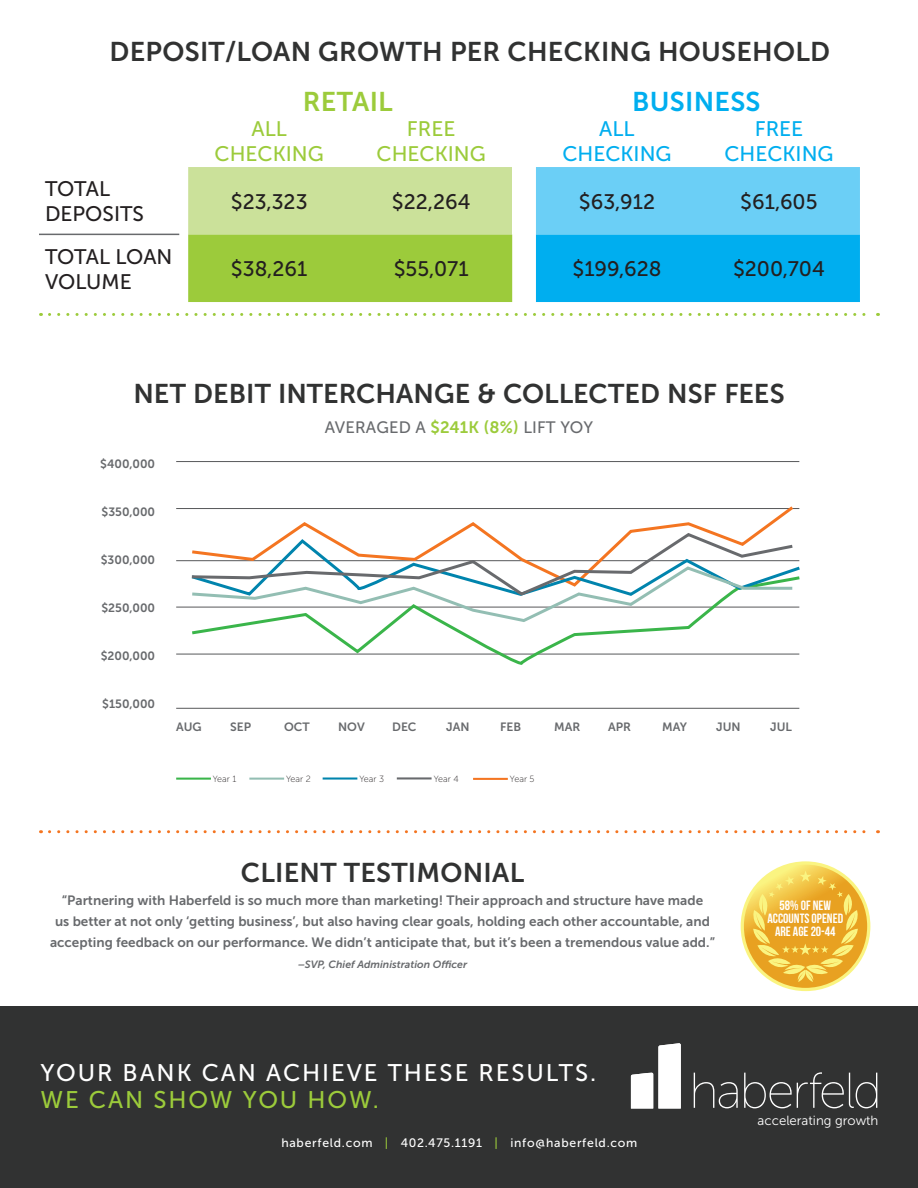
<style>
.page{position:relative;width:918px;height:1188px;background:#fff}
.page>*{position:absolute;margin:0;border:0;box-sizing:border-box;transform-origin:0 0}
.t1{font:27px "Museo Sans 700";letter-spacing:.01em;color:#313232}
.t2{font:27px "Museo Sans 700";letter-spacing:.01em;color:#00aeef}
.t3{font:27px "Museo Sans 700";letter-spacing:.01em;color:#9ccb3b}
.t4{font:24px/27px "Museo Sans 500";letter-spacing:.08em;color:#fff}
.t5{font:21px/25.2px "Museo Sans 500";color:#231f20}
.t6{font:21px/25.2px "Museo Sans 500";color:#9ccb3b;text-align:center}
.t7{font:21px/25.2px "Museo Sans 500";color:#00aeef;text-align:center}
.t8{font:16.5px "Museo Sans 500";letter-spacing:.01em;color:#686a6d}
.t9{font:13.5px/21px "Museo Sans 700";color:#686a6d;text-align:center}
.t10{font:700 13.5px/13.2px "Bebas Neue";color:#fff;text-align:center}
.t11{font:13.2px "Museo Sans 300";color:#fff}
.t12{font:12.15px "Museo Sans 500";letter-spacing:.06em;color:#fff}
.t13{font:12px "Museo Sans 700";color:#686a6d}
.t14{font:italic 10.5px "Museo Sans 700";color:#686a6d}
.t15{font:9px "Museo Sans 100";color:#231f20}
.s1{font-family:"Museo Sans 700";color:#9ccb3b}
.s2{color:#9ccb3b}
</style>
<div class="page">
<hr style="left:176px;top:654px;width:623px;height:1px;background:#57585a">
<hr style="left:176px;top:508px;width:623px;height:1px;background:#57585a">
<hr style="left:176px;top:607px;width:623px;height:1px;background:#57585a">
<hr style="left:176px;top:461px;width:623px;height:1px;background:#57585a">
<hr style="left:176px;top:708px;width:623px;height:1px;background:#57585a">
<hr style="left:176px;top:560px;width:623px;height:1px;background:#57585a">
<div style="left:0;top:1007px;width:918px;height:181px;background:#313232"></div>
<svg style="left:631px;top:1043px;width:50px;height:65px"></svg>
<svg style="left:694px;top:1073px;width:44px;height:35px"></svg>
<svg style="left:744px;top:1072px;width:133px;height:36px"></svg>
<svg style="left:741px;top:861px;width:129px;height:130px"></svg>
<svg style="left:744px;top:865px;width:123px;height:123px"></svg>
<svg style="left:750px;top:870px;width:111px;height:112px;background:#efbe4b"></svg>
<svg style="left:50px;top:830px;width:829px;height:3px"></svg>
<svg style="left:50px;top:313px;width:829px;height:3px"></svg>
<svg style="left:188px;top:167px;width:672px;height:135px;background:#79ccb1"></svg>
<hr style="left:39px;top:234px;width:140px;height:1px;background:#686a6d">
<hr style="left:323px;top:778px;width:34px;height:2px;background:#0084ad">
<hr style="left:397px;top:777px;width:35px;height:2px;background:#686a6d">
<hr style="left:249px;top:778px;width:35px;height:2px;background:#93beb3">
<hr style="left:176px;top:778px;width:35px;height:2px;background:#3ab54a">
<hr style="left:473px;top:778px;width:35px;height:2px;background:#f47521">
<svg style="left:189px;top:624px;width:611px;height:41px"></svg>
<svg style="left:291px;top:506px;width:502px;height:25px"></svg>
<svg style="left:188px;top:531px;width:612px;height:93px"></svg>
<p class="t1" style="left:110px;top:37px;width:722px">DEPOSIT/LOAN GROWTH PER CHECKING HOUSEHOLD</p>
<p class="t3" style="left:303px;top:87px;width:91px">RETAIL</p>
<p class="t6" style="left:215px;top:116px;width:111px">ALL<br>CHECKING</p>
<p class="t6" style="left:377px;top:116px;width:111px">FREE<br>CHECKING</p>
<p class="t7" style="left:562px;top:116px;width:111px">ALL<br>CHECKING</p>
<p class="t7" style="left:724px;top:116px;width:111px">FREE<br>CHECKING</p>
<p class="t5" style="left:45px;top:176px;width:101px">TOTAL<br>DEPOSITS</p>
<p class="t5" style="left:231px;top:189px;width:78px">$23,323</p>
<p class="t5" style="left:392px;top:189px;width:80px">$22,264</p>
<p class="t5" style="left:579px;top:189px;width:78px">$63,912</p>
<p class="t5" style="left:740px;top:189px;width:79px">$61,605</p>
<p class="t5" style="left:45px;top:244px;width:129px">TOTAL LOAN<br>VOLUME</p>
<p class="t5" style="left:231px;top:256px;width:78px">$38,261</p>
<p class="t5" style="left:394px;top:256px;width:76px">$55,071</p>
<p class="t5" style="left:572px;top:256px;width:90px">$199,628</p>
<p class="t5" style="left:733px;top:256px;width:93px">$200,704</p>
<p class="t2" style="left:632px;top:87px;width:130px">BUSINESS</p>
<p class="t1" style="left:133px;top:378px;width:653px">NET DEBIT INTERCHANGE &amp; COLLECTED NSF FEES</p>
<p class="t13" style="left:100px;top:457px;width:56px">$400,000</p>
<p class="t13" style="left:102px;top:505px;width:55px">$350,000</p>
<p class="t13" style="left:101px;top:553px;width:56px">$300,000</p>
<p class="t13" style="left:101px;top:601px;width:55px">$250,000</p>
<p class="t13" style="left:101px;top:649px;width:56px">$200,000</p>
<p class="t13" style="left:102px;top:697px;width:54px">$150,000</p>
<p class="t8" style="left:325px;top:419px;width:270px">AVERAGED A <span class="s1">$241K (8%)</span> LIFT YOY</p>
<p class="t13" style="left:176px;top:720px;width:27px">AUG</p>
<p class="t13" style="left:230px;top:720px;width:22px">SEP</p>
<p class="t13" style="left:284px;top:720px;width:27px">OCT</p>
<p class="t13" style="left:338px;top:720px;width:28px">NOV</p>
<p class="t13" style="left:392px;top:720px;width:26px">DEC</p>
<p class="t13" style="left:446px;top:720px;width:25px">JAN</p>
<p class="t13" style="left:500px;top:720px;width:22px">FEB</p>
<p class="t13" style="left:554px;top:720px;width:28px">MAR</p>
<p class="t13" style="left:608px;top:720px;width:24px">APR</p>
<p class="t13" style="left:662px;top:720px;width:26px">MAY</p>
<p class="t13" style="left:716px;top:720px;width:26px">JUN</p>
<p class="t13" style="left:770px;top:720px;width:23px">JUL</p>
<p class="t15" style="left:213px;top:774px;width:25px">Year 1</p>
<p class="t15" style="left:286px;top:774px;width:26px">Year 2</p>
<p class="t15" style="left:359px;top:774px;width:26px">Year 3</p>
<p class="t15" style="left:434px;top:774px;width:26px">Year 4</p>
<p class="t15" style="left:510px;top:774px;width:26px">Year 5</p>
<p class="t1" style="left:241px;top:858px;width:285px">CLIENT TESTIMONIAL</p>
<p class="t9" style="left:50px;top:890px;width:666px">“Partnering with Haberfeld is so much more than marketing! Their approach and structure have made<br>us better at not only ‘getting business’, but also having clear goals, holding each other accountable, and accepting feedback on our performance. We didn’t anticipate that, but it’s been a tremendous value add.”</p>
<p class="t14" style="left:298px;top:959px;width:171px">–SVP, Chief Administration Officer</p>
<p class="t4" style="left:40px;top:1059px;width:557px">YOUR BANK CAN ACHIEVE THESE RESULTS.<br><span class="s2">WE CAN SHOW YOU HOW.</span></p>
<p class="t12" style="left:281px;top:1136px;width:358px">haberfeld.com <span class="s2">|</span> 402.475.1191 <span class="s2">|</span> info@haberfeld.com</p>
<p class="t10" style="left:767px;top:898px;width:77px">58% OF NEW<br>ACCOUNTS OPENED<br>ARE AGE 20-44</p>
<p class="t11" style="left:758px;top:1113px;width:122px">accelerating growth</p>
</div>
